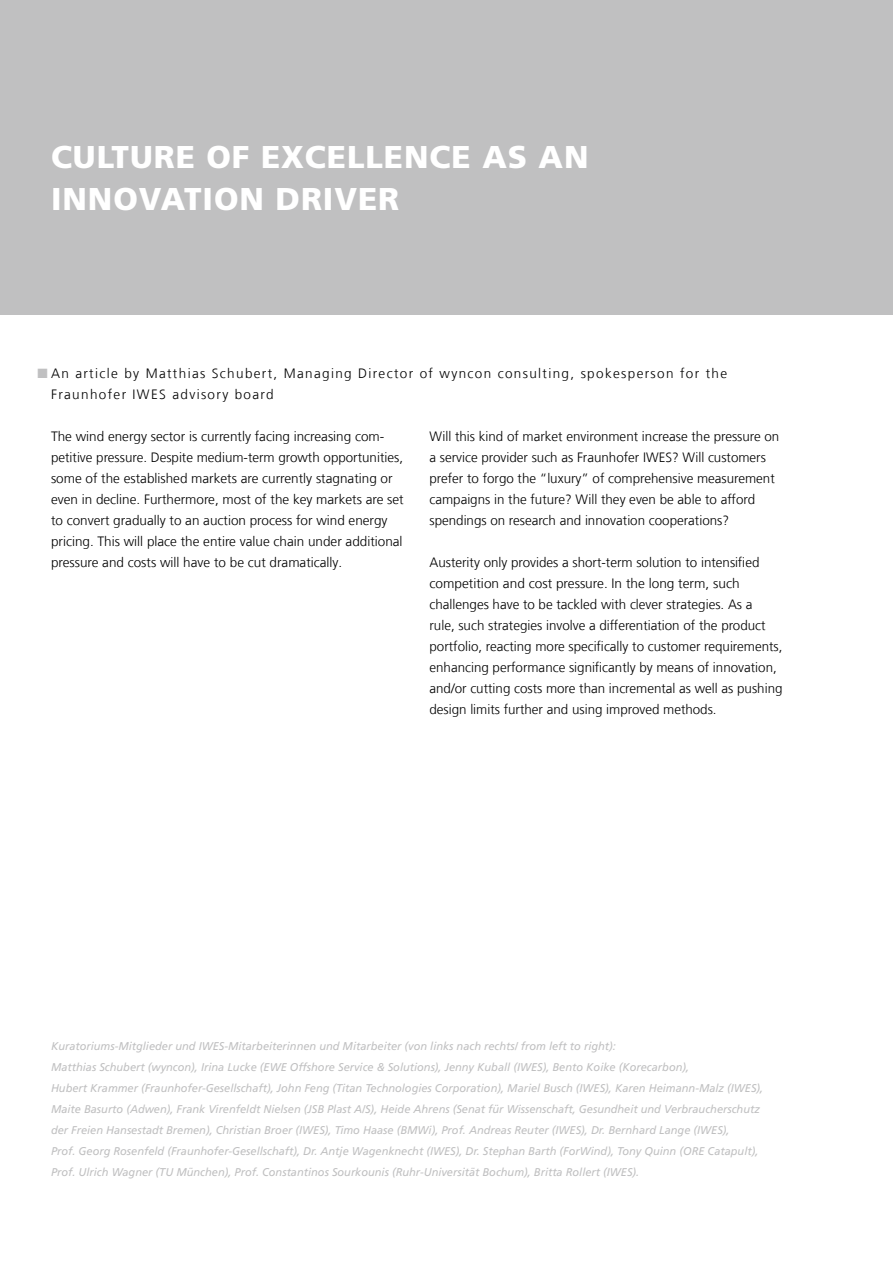
<style>
.page{position:relative;width:893px;height:1263px;background:#fff}
.page>*{position:absolute;margin:0;border:0;box-sizing:border-box;transform-origin:0 0}
.t1{font:900 31.5px/42px "Frutiger LT Com";letter-spacing:.03em;color:#fff}
.t2{font:300 13.5px/21px "Frutiger LT Com";color:#000}
.t3{font:300 13.5px/21px "Frutiger LT Com";letter-spacing:.1em;color:#000}
.t4{font:italic 11.25px/21px "Frutiger LT Com";color:#c0c0c1}
.s1{color:#c0c0c1}
</style>
<div class="page">
<div style="left:0;top:0;width:893px;height:315px;background:#c0c0c1"></div>
<h1 class="t1" style="left:51px;top:136px;width:539px">CULTURE OF EXCELLENCE AS AN<br>INNOVATION DRIVER</h1>
<p class="t3" style="left:51px;top:363px;width:678px;text-indent:-14px"><span class="s1">■</span>An article by Matthias Schubert, Managing Director of wyncon consulting, spokesperson for the<br>Fraunhofer IWES advisory board</p>
<p class="t2" style="left:429px;top:426px;width:351px">Will this kind of market environment increase the pressure on a service provider such as Fraunhofer IWES? Will customers prefer to forgo the “luxury” of comprehensive measurement campaigns in the future? Will they even be able to afford spendings on research and innovation cooperations?</p>
<p class="t2" style="left:429px;top:552px;width:355px">Austerity only provides a short-term solution to intensified competition and cost pressure. In the long term, such challenges have to be tackled with clever strategies. As a<br>rule, such strategies involve a differentiation of the product portfolio, reacting more specifically to customer requirements, enhancing performance significantly by means of innovation, and/or cutting costs more than incremental as well as pushing design limits further and using improved methods.</p>
<p class="t2" style="left:51px;top:426px;width:354px">The wind energy sector is currently facing increasing com&shy;petitive pressure. Despite medium-term growth opportunities, some of the established markets are currently stagnating or even in decline. Furthermore, most of the key markets are set to convert gradually to an auction process for wind energy pricing. This will place the entire value chain under additional pressure and costs will have to be cut dramatically.</p>
<p class="t4" style="left:51px;top:1036px;width:714px">Kuratoriums-Mitglieder und IWES-Mitarbeiterinnen und Mitarbeiter (von links nach rechts/ from left to right):<br>Matthias Schubert (wyncon), Irina Lucke (EWE Offshore Service &amp; Solutions), Jenny Kuball (IWES), Bento Koike (Korecarbon),<br>Hubert Krammer (Fraunhofer-Gesellschaft), John Feng (Titan Technologies Corporation), Mariel Busch (IWES), Karen Heimann-Malz (IWES), Maite Basurto (Adwen), Frank Virenfeldt Nielsen (JSB Plast A/S), Heide Ahrens (Senat für Wissenschaft, Gesundheit und Verbraucherschutz der Freien Hansestadt Bremen), Christian Broer (IWES), Timo Haase (BMWi), Prof. Andreas Reuter (IWES), Dr. Bernhard Lange (IWES),<br>Prof. Georg Rosenfeld (Fraunhofer-Gesellschaft), Dr. Antje Wagenknecht (IWES), Dr. Stephan Barth (ForWind), Tony Quinn (ORE Catapult), Prof. Ulrich Wagner (TU München), Prof. Constantinos Sourkounis (Ruhr-Universität Bochum), Britta Rollert (IWES).</p>
</div>
